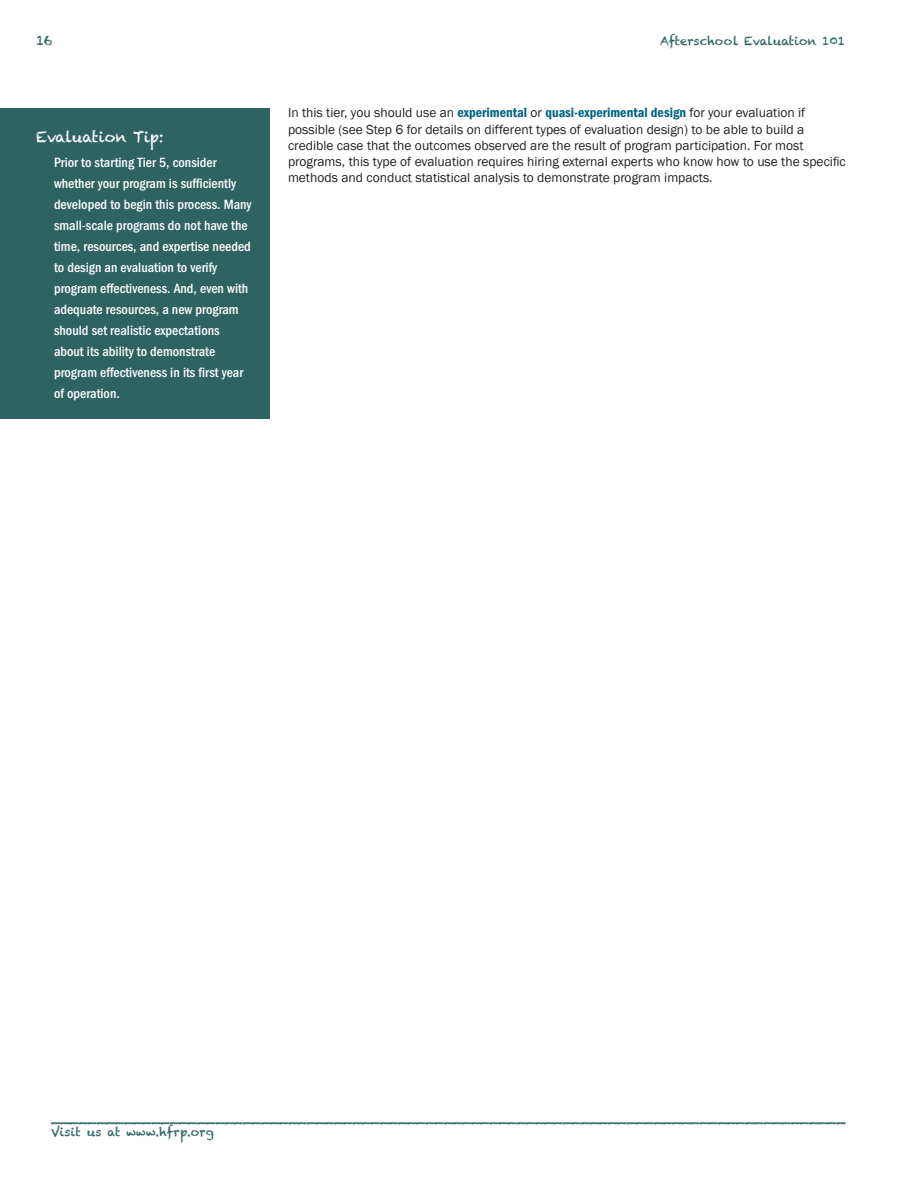
<style>
.page{position:relative;width:918px;height:1188px;background:#fff}
.page>*{position:absolute;margin:0;border:0;box-sizing:border-box;transform-origin:0 0}
.Eval_Tips{font:15px "Chalkduster";letter-spacing:-.01em;color:#fff}
.Body_Paragraph{font:13.5px/16.2px "Franklin Gothic";color:#231f20}
.Eval_Tips_Text{font:13.5px/21px "Franklin Gothic Medi Cond ITC";color:#fff}
.t1{font:13.5px "Chalkduster";color:#2e6362}
.t2{font:12px "Chalkduster";color:#2e6362}
.s1{font-family:"Franklin Gothic Demi Cond ITC";color:#006486}
</style>
<div class="page">
<div style="left:0;top:108px;width:270px;height:310px;background:#2e6362"></div>
<p class="t1" style="left:36px;top:32px;width:18px">16</p>
<p class="t2" style="left:660px;top:34px;width:186px">Afterschool Evaluation 101</p>
<p class="Eval_Tips" style="left:36px;top:128px;width:129px">Evaluation Tip:</p>
<p class="Eval_Tips_Text" style="left:54px;top:152px;width:199px">Prior to starting Tier 5, consider whether your program is sufficiently developed to begin this process. Many small-scale programs do not have the time, resources, and expertise needed to design an evaluation to verify program effectiveness. And, even with adequate resources, a new program should set realistic expectations about its ability to demonstrate program effectiveness in its first year of operation.</p>
<p class="Body_Paragraph" style="left:288px;top:105px;width:559px">In this tier, you should use an <span class="s1">experimental</span> or <span class="s1">quasi-experimental design</span> for your evaluation if possible (see Step 6 for details on different types of evaluation design) to be able to build a credible case that the outcomes observed are the result of program participation. For most programs, this type of evaluation requires hiring external experts who know how to use the specific methods and conduct statistical analysis to demonstrate program impacts.</p>
<p class="t1" style="left:51px;top:1109px;width:796px">_______________________________________________________________________________________</p>
<p class="t2" style="left:51px;top:1125px;width:164px">Visit us at www.hfrp.org</p>
</div>
